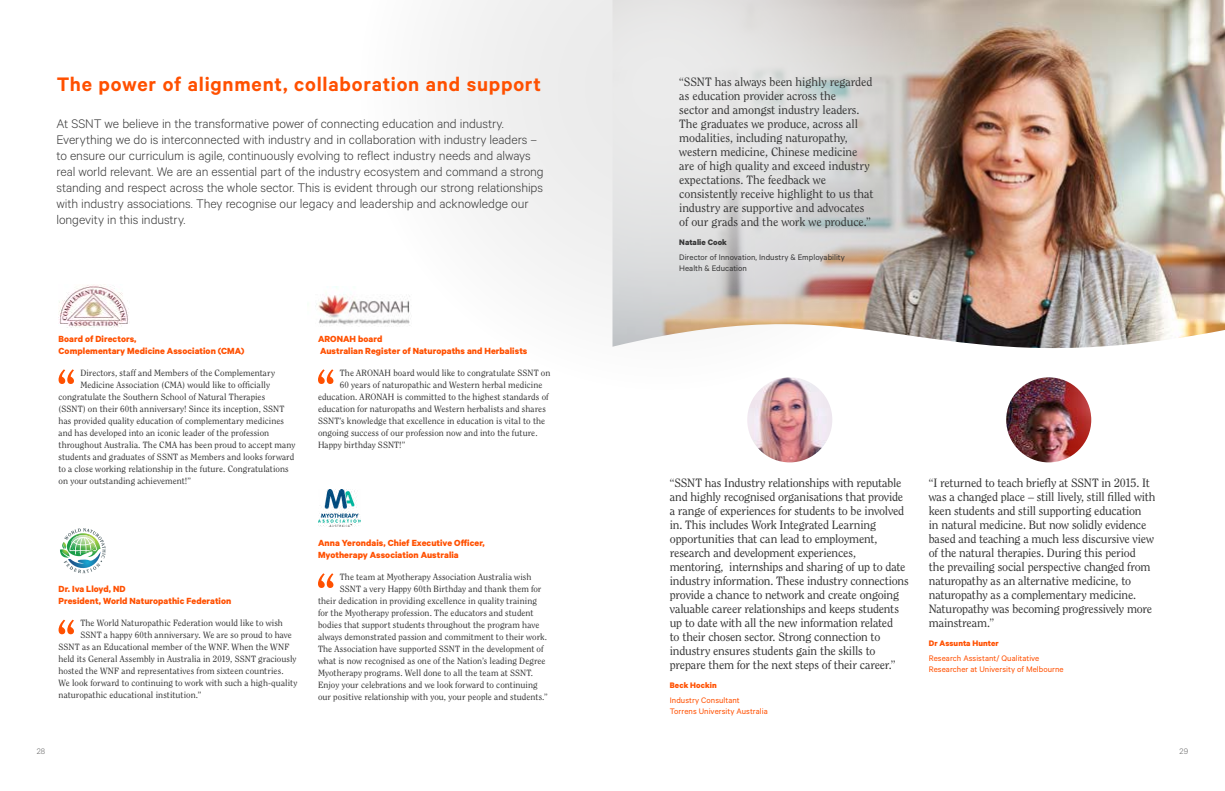
<style>
.page{position:relative;width:1225px;height:791px;background:#fff}
.page>*{position:absolute;margin:0;border:0;box-sizing:border-box;transform-origin:0 0}
.t1{font:700 52.3px "Clearface Std";color:#ff5000}
.t2{font:600 22px "Calibre";letter-spacing:.035em;color:#ff5000}
.t3{font:300 14px/16px "Calibre";letter-spacing:-.005em;color:#373737}
.t4{font:12px/14px "Clearface Std";letter-spacing:-.015em;color:#373737}
.t5{font:700 10px/12px "Calibre";letter-spacing:.005em;color:#ff5000}
.t6{font:9px "Clearface Std";letter-spacing:.005em;color:#373737}
.t7{font:9px/11px "Calibre";letter-spacing:.005em;color:#ff5000}
.t8{font:9px/11px "Calibre";letter-spacing:.005em;color:#373737}
.t9{font:700 9px "Calibre";letter-spacing:.01em;color:#ff5000}
.t10{font:700 9px "Calibre";letter-spacing:.01em;color:#373737}
.t11{font:300 9px "Calibre";color:#646464}
</style>
<div class="page">
<img style="left:964px;top:0;width:261px;height:349px">
<svg style="left:445px;top:0;width:519px;height:347px"></svg>
<img style="left:315px;top:287px;width:95px;height:39px">
<img style="left:59px;top:284px;width:70px;height:43px">
<img style="left:318px;top:489px;width:43px;height:38px">
<svg style="left:60px;top:528px;width:46px;height:45px"></svg>
<img style="left:1006px;top:377px;width:85px;height:85px;border-radius:43px">
<img style="left:747px;top:377px;width:85px;height:85px;border-radius:43px">
<h2 class="t2" style="left:57px;top:71px;width:486px">The power of alignment, collaboration and support</h2>
<p class="t3" style="left:56px;top:115px;width:489px">At SSNT we believe in the transformative power of connecting education and industry.<br>Everything we do is interconnected with industry and in collaboration with industry leaders – to ensure our curriculum is agile, continuously evolving to reflect industry needs and always real world relevant. We are an essential part of the industry ecosystem and command a strong standing and respect across the whole sector. This is evident through our strong relationships with industry associations. They recognise our legacy and leadership and acknowledge our longevity in this industry.</p>
<p class="t5" style="left:59px;top:332px;width:188px">Board of Directors,<br>Complementary Medicine Association (CMA)</p>
<h1 class="t1" style="left:56px;top:357px;width:22px">“</h1>
<p class="t6" style="left:80px;top:367px;width:196px">Directors, staff and Members of the Complementary</p>
<p class="t6" style="left:80px;top:379px;width:191px">Medicine Association (CMA) would like to officially</p>
<p class="t6" style="left:59px;top:391px;width:208px">congratulate the Southern School of Natural Therapies</p>
<p class="t6" style="left:59px;top:403px;width:227px">(SSNT) on their 60th anniversary! Since its inception, SSNT</p>
<p class="t6" style="left:59px;top:415px;width:227px">has provided quality education of complementary medicines</p>
<p class="t6" style="left:59px;top:427px;width:212px">and has developed into an iconic leader of the profession</p>
<p class="t6" style="left:59px;top:439px;width:238px">throughout Australia. The CMA has been proud to accept many</p>
<p class="t6" style="left:59px;top:451px;width:237px">students and graduates of SSNT as Members and looks forward</p>
<p class="t6" style="left:59px;top:463px;width:232px">to a close working relationship in the future. Congratulations</p>
<p class="t6" style="left:59px;top:475px;width:134px">on your outstanding achievement!”</p>
<p class="t5" style="left:318px;top:332px;width:211px">ARONAH board<br>Australian Register of Naturopaths and Herbalists</p>
<h1 class="t1" style="left:315px;top:357px;width:22px">“</h1>
<p class="t6" style="left:340px;top:367px;width:212px">The ARONAH board would like to congratulate SSNT on</p>
<p class="t6" style="left:340px;top:379px;width:204px">60 years of naturopathic and Western herbal medicine</p>
<p class="t6" style="left:318px;top:391px;width:232px">education. ARONAH is committed to the highest standards of</p>
<p class="t6" style="left:318px;top:403px;width:229px">education for naturopaths and Western herbalists and shares</p>
<p class="t6" style="left:318px;top:415px;width:229px">SSNT’s knowledge that excellence in education is vital to the</p>
<p class="t6" style="left:318px;top:427px;width:221px">ongoing success of our profession now and into the future.</p>
<p class="t6" style="left:318px;top:439px;width:89px">Happy birthday SSNT!”</p>
<p class="t5" style="left:59px;top:583px;width:174px">Dr. Iva Lloyd, ND<br>President, World Naturopathic Federation</p>
<h1 class="t1" style="left:56px;top:607px;width:22px">“</h1>
<p class="t6" style="left:80px;top:617px;width:204px">The World Naturopathic Federation would like to wish</p>
<p class="t6" style="left:80px;top:629px;width:213px">SSNT a happy 60th anniversary. We are so proud to have</p>
<p class="t6" style="left:59px;top:641px;width:232px">SSNT as an Educational member of the WNF. When the WNF</p>
<p class="t6" style="left:59px;top:653px;width:239px">held its General Assembly in Australia in 2019, SSNT graciously</p>
<p class="t6" style="left:59px;top:665px;width:226px">hosted the WNF and representatives from sixteen countries.</p>
<p class="t6" style="left:59px;top:677px;width:240px">We look forward to continuing to work with such a high-quality</p>
<p class="t6" style="left:59px;top:689px;width:144px">naturopathic educational institution.”</p>
<p class="t5" style="left:318px;top:536px;width:168px">Anna Yerondais, Chief Executive Officer,<br>Myotherapy Association Australia</p>
<h1 class="t1" style="left:315px;top:561px;width:22px">“</h1>
<p class="t6" style="left:340px;top:571px;width:193px">The team at Myotherapy Association Australia wish</p>
<p class="t6" style="left:340px;top:583px;width:203px">SSNT a very Happy 60th Birthday and thank them for</p>
<p class="t6" style="left:318px;top:595px;width:220px">their dedication in providing excellence in quality training</p>
<p class="t6" style="left:318px;top:607px;width:217px">for the Myotherapy profession. The educators and student</p>
<p class="t6" style="left:318px;top:619px;width:223px">bodies that support students throughout the program have</p>
<p class="t6" style="left:318px;top:631px;width:231px">always demonstrated passion and commitment to their work.</p>
<p class="t6" style="left:318px;top:643px;width:227px">The Association have supported SSNT in the development of</p>
<p class="t6" style="left:318px;top:655px;width:229px">what is now recognised as one of the Nation’s leading Degree</p>
<p class="t6" style="left:318px;top:667px;width:217px">Myotherapy programs. Well done to all the team at SSNT.</p>
<p class="t6" style="left:318px;top:679px;width:221px">Enjoy your celebrations and we look forward to continuing</p>
<p class="t6" style="left:318px;top:691px;width:231px">our positive relationship with you, your people and students.”</p>
<p class="t4" style="left:679px;top:74px;width:196px">“SSNT has always been highly regarded as education provider across the<br>sector and amongst industry leaders.<br>The graduates we produce, across all modalities, including naturopathy, western medicine, Chinese medicine are of high quality and exceed industry expectations. The feedback we consistently receive highlight to us that industry are supportive and advocates of our grads and the work we produce.”</p>
<p class="t10" style="left:679px;top:237px;width:49px">Natalie Cook</p>
<p class="t8" style="left:679px;top:252px;width:167px">Director of Innovation, Industry &amp; Employability<br>Health &amp; Education</p>
<p class="t4" style="left:670px;top:475px;width:240px">“SSNT has Industry relationships with reputable and highly recognised organisations that provide a range of experiences for students to be involved in. This includes Work Integrated Learning opportunities that can lead to employment, research and development experiences, mentoring, internships and sharing of up to date industry information. These industry connections provide a chance to network and create ongoing valuable career relationships and keeps students up to date with all the new information related<br>to their chosen sector. Strong connection to industry ensures students gain the skills to prepare them for the next steps of their career.”</p>
<p class="t9" style="left:670px;top:680px;width:48px">Beck Hockin</p>
<p class="t7" style="left:670px;top:695px;width:99px">Industry Consultant<br>Torrens University Australia</p>
<p class="t4" style="left:929px;top:475px;width:228px">“I returned to teach briefly at SSNT in 2015. It was a changed place – still lively, still filled with keen students and still supporting education<br>in natural medicine. But now solidly evidence based and teaching a much less discursive view of the natural therapies. During this period<br>the prevailing social perspective changed from naturopathy as an alternative medicine, to naturopathy as a complementary medicine.<br>Naturopathy was becoming progressively more mainstream.”</p>
<p class="t9" style="left:929px;top:638px;width:71px">Dr Assunta Hunter</p>
<p class="t7" style="left:929px;top:653px;width:136px">Research Assistant/ Qualitative<br>Researcher at University of Melbourne</p>
<p class="t11" style="left:37px;top:746px;width:10px">28</p>
<p class="t11" style="left:1179px;top:746px;width:10px">29</p>
</div>
